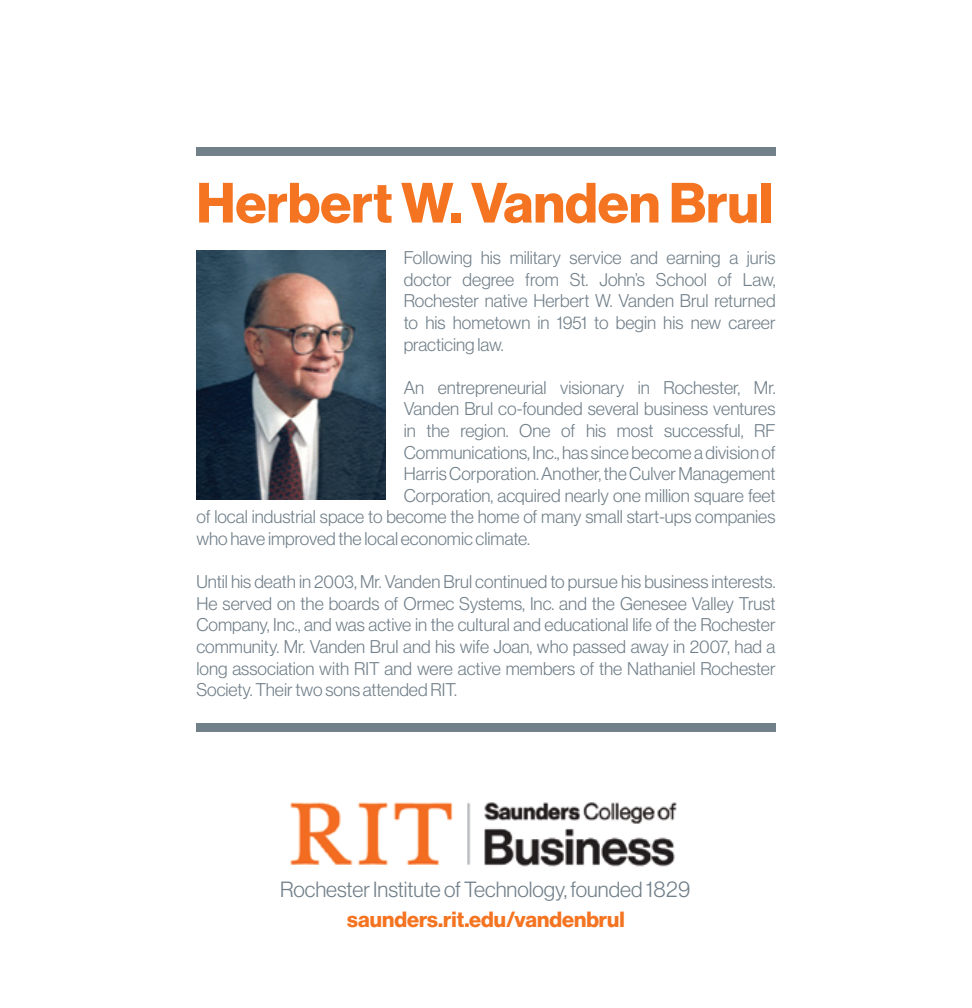
<style>
.page{position:relative;width:972px;height:1008px;background:#fff}
.page>*{position:absolute;margin:0;border:0;box-sizing:border-box;transform-origin:0 0}
.t1{font:55.4px "N Haas Grotesk DS Std 75 Bd";color:#f47421}
.t2{font:21.6px "N Haas Grotesk DS Std 45 Lt";color:#72808a}
.t3{font:21.6px "N Haas Grotesk DS Std 75 Bd";color:#f47421}
.t4{font:18px/21.6px "N Haas Grotesk DS Std 45 Lt";color:#72808a;text-align:justify}
</style>
<div class="page">
<img style="left:290px;top:802px;width:387px;height:65px">
<img style="left:196px;top:250px;width:190px;height:249px">
<div style="left:196px;top:723px;width:580px;height:8px;background:#72808a"></div>
<div style="left:196px;top:147px;width:580px;height:9px;background:#72808a"></div>
<h1 class="t1" style="left:196px;top:171px;width:578px">Herbert W. Vanden Brul</h1>
<p class="t4" style="left:404px;top:247px;width:373px">Following his military service and earning a juris doctor degree from St. John’s School of Law, Rochester native Herbert W. Vanden Brul returned to his hometown in 1951 to begin his new career practicing law.</p>
<p class="t4" style="left:404px;top:377px;width:373px">An entrepreneurial visionary in Rochester, Mr.</p>
<p class="t4" style="left:404px;top:398px;width:373px">Vanden Brul co-founded several business ventures</p>
<p class="t4" style="left:404px;top:420px;width:373px">in the region. One of his most successful, RF</p>
<p class="t4" style="left:404px;top:442px;width:373px">Communications, Inc., has since become a division of</p>
<p class="t4" style="left:404px;top:463px;width:373px">Harris Corporation. Another, the Culver Management</p>
<p class="t4" style="left:404px;top:485px;width:373px">Corporation, acquired nearly one million square feet</p>
<p class="t4" style="left:196px;top:506px;width:581px">of local industrial space to become the home of many small start-ups companies</p>
<p class="t4" style="left:196px;top:528px;width:335px">who have improved the local economic climate.</p>
<p class="t4" style="left:196px;top:571px;width:581px">Until his death in 2003, Mr. Vanden Brul continued to pursue his business interests.<br>He served on the boards of Ormec Systems, Inc. and the Genesee Valley Trust Company, Inc., and was active in the cultural and educational life of the Rochester community. Mr. Vanden Brul and his wife Joan, who passed away in 2007, had a long association with RIT and were active members of the Nathaniel Rochester Society. Their two sons attended RIT.</p>
<p class="t2" style="left:280px;top:877px;width:412px">Rochester Institute of Technology, founded 1829</p>
<p class="t3" style="left:347px;top:907px;width:279px">saunders.rit.edu/vandenbrul</p>
</div>
